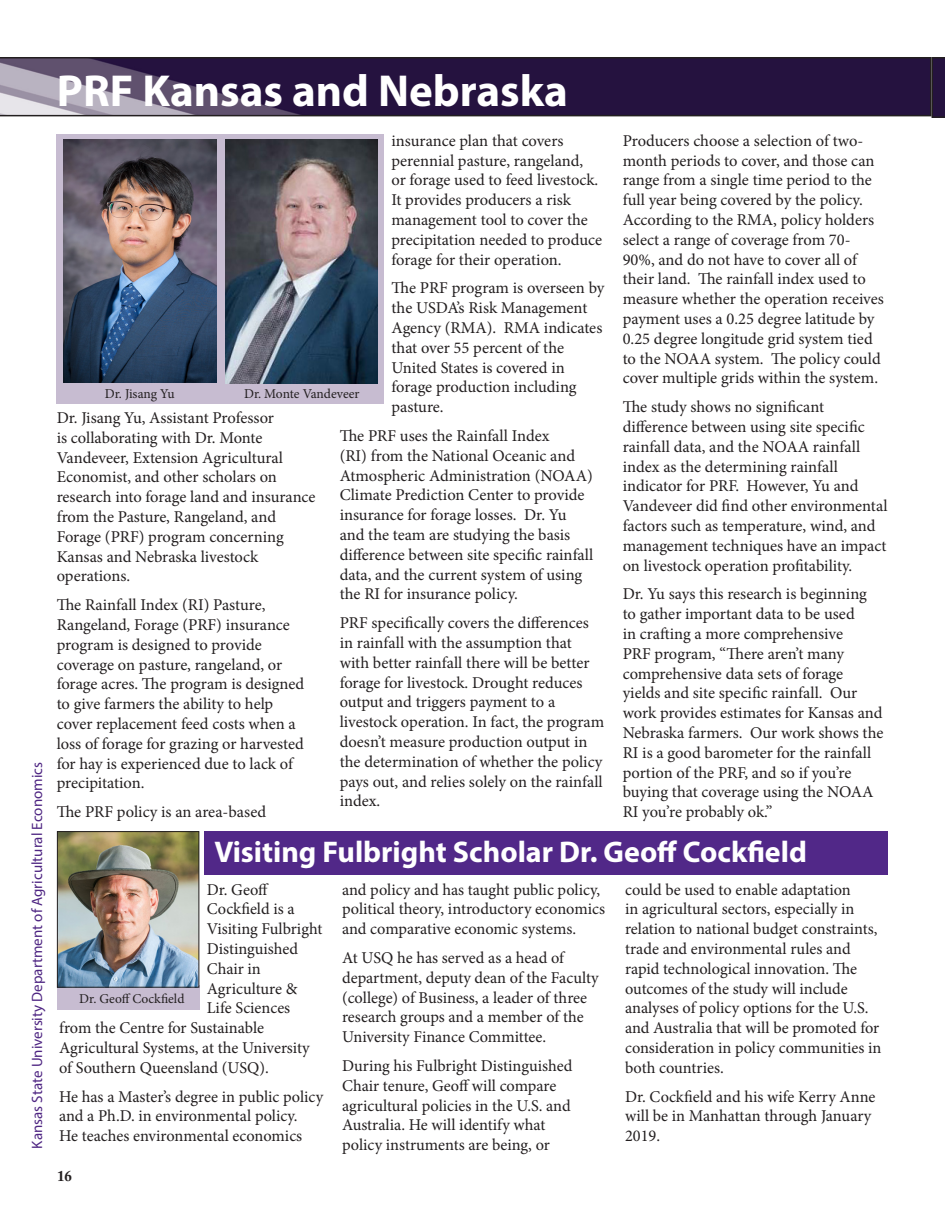
<style>
.page{position:relative;width:945px;height:1215px;background:#fff}
.page>*{position:absolute;margin:0;border:0;box-sizing:border-box;transform-origin:0 0}
.t1{font:700 45px "Myriad Pro";color:#fff}
.t2{font:700 30px "Myriad Pro";color:#fff}
.t3{font:16.5px/19.8px "Minion Pro";color:#231f20}
.t4{font:15px "Myriad Pro";color:#4e2582}
.t5{font:700 15px "Adobe Caslon Pro";color:#231f20}
.t6{font:13.5px "Minion Pro";letter-spacing:-.005em;color:#231f20}
</style>
<div class="page">
<svg style="left:0;top:57px;width:932px;height:59px;background:#39284e"></svg>
<svg style="left:932px;top:57px;width:13px;height:61px"></svg>
<div style="left:56px;top:134px;width:328px;height:269px;background:#c7bcd1"></div>
<img style="left:64px;top:139px;width:153px;height:243px">
<img style="left:225px;top:140px;width:153px;height:243px">
<div style="left:204px;top:831px;width:684px;height:44px;background:#512888"></div>
<div style="left:57px;top:986px;width:142px;height:24px;background:#c7bcd1"></div>
<img style="left:59px;top:833px;width:138px;height:153px">
<div style="left:57px;top:831px;width:142px;height:157px;border:1px solid #231f20"></div>
<p class="t4" style="left:28px;top:1149px;width:388px;rotate:-90deg">Kansas State University Department of Agricultural Economics</p>
<p class="t1" style="left:57px;top:61px;width:513px">PRF Kansas and Nebraska</p>
<p class="t3" style="left:392px;top:131px;width:212px">insurance plan that covers perennial pasture, rangeland,<br>or forage used to feed livestock.<br>It provides producers a risk management tool to cover the precipitation needed to produce forage for their operation.</p>
<p class="t3" style="left:392px;top:278px;width:214px">The PRF program is overseen by the USDA’s Risk Management<br>Agency (RMA). RMA indicates that over 55 percent of the<br>United States is covered in forage production including pasture.</p>
<p class="t3" style="left:340px;top:426px;width:255px">The PRF uses the Rainfall Index<br>(RI) from the National Oceanic and Atmospheric Administration (NOAA)<br>Climate Prediction Center to provide insurance for forage losses. Dr. Yu and the team are studying the basis difference between site specific rainfall data, and the current system of using the RI for insurance policy.</p>
<p class="t3" style="left:340px;top:613px;width:266px">PRF specifically covers the differences in rainfall with the assumption that with better rainfall there will be better forage for livestock. Drought reduces output and triggers payment to a livestock operation. In fact, the program doesn’t measure production output in the determination of whether the policy pays out, and relies solely on the rainfall index.</p>
<p class="t6" style="left:105px;top:384px;width:71px">Dr. Jisang Yu</p>
<p class="t6" style="left:244px;top:384px;width:117px">Dr. Monte Vandeveer</p>
<p class="t3" style="left:57px;top:408px;width:260px">Dr. Jisang Yu, Assistant Professor<br>is collaborating with Dr. Monte<br>Vandeveer, Extension Agricultural<br>Economist, and other scholars on research into forage land and insurance from the Pasture, Rangeland, and<br>Forage (PRF) program concerning<br>Kansas and Nebraska livestock operations.</p>
<p class="t3" style="left:57px;top:595px;width:249px">The Rainfall Index (RI) Pasture, Rangeland, Forage (PRF) insurance program is designed to provide coverage on pasture, rangeland, or forage acres. The program is designed to give farmers the ability to help cover replacement feed costs when a loss of forage for grazing or harvested for hay is experienced due to lack of precipitation.</p>
<p class="t3" style="left:57px;top:802px;width:211px">The PRF policy is an area-based</p>
<p class="t3" style="left:623px;top:131px;width:263px">Producers choose a selection of two&shy;month periods to cover, and those can range from a single time period to the full year being covered by the policy.<br>According to the RMA, policy holders select a range of coverage from 70- 90%, and do not have to cover all of their land. The rainfall index used to measure whether the operation receives payment uses a 0.25 degree latitude by 0.25 degree longitude grid system tied to the NOAA system. The policy could cover multiple grids within the system.</p>
<p class="t3" style="left:623px;top:397px;width:266px">The study shows no significant difference between using site specific rainfall data, and the NOAA rainfall index as the determining rainfall indicator for PRF. However, Yu and Vandeveer did find other environmental factors such as temperature, wind, and management techniques have an impact on livestock operation profitability.</p>
<p class="t3" style="left:623px;top:584px;width:262px">Dr. Yu says this research is beginning to gather important data to be used<br>in crafting a more comprehensive<br>PRF program, “There aren’t many comprehensive data sets of forage yields and site specific rainfall. Our work provides estimates for Kansas and Nebraska farmers. Our work shows the RI is a good barometer for the rainfall portion of the PRF, and so if you’re buying that coverage using the NOAA RI you’re probably ok.”</p>
<p class="t2" style="left:214px;top:833px;width:594px">Visiting Fulbright Scholar Dr. Geoff Cockfield</p>
<p class="t3" style="left:207px;top:880px;width:64px">Dr. Geoff</p>
<p class="t3" style="left:207px;top:899px;width:89px">Cockfield is a</p>
<p class="t3" style="left:207px;top:919px;width:117px">Visiting Fulbright</p>
<p class="t3" style="left:207px;top:939px;width:93px">Distinguished</p>
<p class="t3" style="left:207px;top:959px;width:56px">Chair in</p>
<p class="t3" style="left:207px;top:979px;width:92px">Agriculture &amp;</p>
<p class="t3" style="left:207px;top:998px;width:85px">Life Sciences</p>
<p class="t3" style="left:59px;top:1018px;width:207px">from the Centre for Sustainable</p>
<p class="t3" style="left:59px;top:1038px;width:252px">Agricultural Systems, at the University</p>
<p class="t3" style="left:59px;top:1058px;width:211px">of Southern Queensland (USQ).</p>
<p class="t3" style="left:59px;top:1087px;width:266px">He has a Master’s degree in public policy and a Ph.D. in environmental policy.<br>He teaches environmental economics</p>
<p class="t6" style="left:79px;top:989px;width:107px">Dr. Geoff Cockfield</p>
<p class="t5" style="left:57px;top:1167px;width:16px">16</p>
<p class="t3" style="left:342px;top:880px;width:264px">and policy and has taught public policy, political theory, introductory economics and comparative economic systems.</p>
<p class="t3" style="left:342px;top:948px;width:258px">At USQ he has served as a head of department, deputy dean of the Faculty (college) of Business, a leader of three research groups and a member of the University Finance Committee.</p>
<p class="t3" style="left:342px;top:1056px;width:232px">During his Fulbright Distinguished Chair tenure, Geoff will compare agricultural policies in the U.S. and Australia. He will identify what policy instruments are being, or</p>
<p class="t3" style="left:625px;top:880px;width:258px">could be used to enable adaptation<br>in agricultural sectors, especially in relation to national budget constraints, trade and environmental rules and rapid technological innovation. The outcomes of the study will include analyses of policy options for the U.S. and Australia that will be promoted for consideration in policy communities in both countries.</p>
<p class="t3" style="left:625px;top:1087px;width:252px">Dr. Cockfield and his wife Kerry Anne will be in Manhattan through January<br>2019.</p>
</div>
